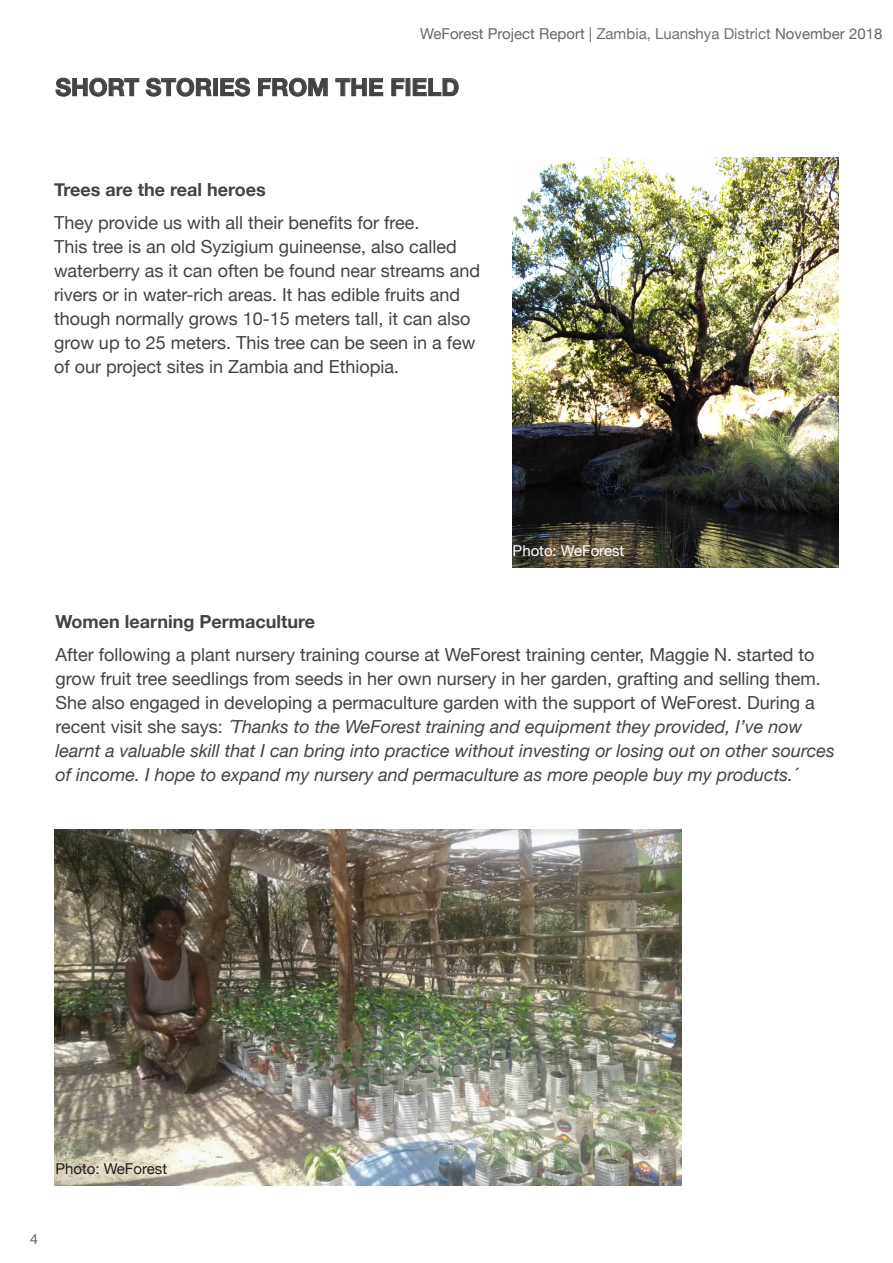
<style>
.page{position:relative;width:893px;height:1263px;background:#fff}
.page>*{position:absolute;margin:0;border:0;box-sizing:border-box;transform-origin:0 0}
.t1{font:700 24px "Helvetica Neue";color:#434343}
.t2{font:18px/24px "Helvetica Neue";color:#434343}
.t3{font:700 18px "Helvetica Neue";color:#434343}
.t4{font:15px "Helvetica Neue";color:#666}
.t5{font:15px "Helvetica Neue";color:#231f20}
.t6{font:15px "Helvetica Neue";color:#fff}
.t7{font:15px "Myriad Pro";color:#666}
.s1{color:#717077}
.s2{font-style:italic}
</style>
<div class="page">
<svg style="left:55px;top:77px;width:85px;height:20px"></svg>
<svg style="left:146px;top:77px;width:66px;height:20px"></svg>
<div style="left:213px;top:78px;width:5px;height:18px;border:1px solid #434343"></div>
<svg style="left:220px;top:77px;width:30px;height:20px"></svg>
<svg style="left:258px;top:77px;width:70px;height:20px"></svg>
<svg style="left:335px;top:78px;width:48px;height:18px"></svg>
<svg style="left:391px;top:78px;width:14px;height:18px"></svg>
<svg style="left:412px;top:78px;width:47px;height:18px"></svg>
<img style="left:54px;top:829px;width:628px;height:356px">
<img style="left:513px;top:157px;width:326px;height:410px">
<p class="t4" style="left:420px;top:23px;width:464px">WeForest Project Report | <span class="s1">Zambia, Luanshya District</span> November 2018</p>
<p class="t1" style="left:56px;top:68px;width:405px">SHORT STORIES FROM THE FIELD</p>
<p class="t3" style="left:54px;top:176px;width:213px">Trees are the real heroes</p>
<p class="t2" style="left:54px;top:211px;width:428px">They provide us with all their benefits for free.<br>This tree is an old Syzigium guineense, also called waterberry as it can often be found near streams and rivers or in water-rich areas. It has edible fruits and though normally grows 10-15 meters tall, it can also grow up to 25 meters. This tree can be seen in a few of our project sites in Zambia and Ethiopia.</p>
<p class="t6" style="left:513px;top:540px;width:113px">Photo: WeForest</p>
<p class="t3" style="left:56px;top:608px;width:261px">Women learning Permaculture</p>
<p class="t2" style="left:56px;top:643px;width:781px">After following a plant nursery training course at WeForest training center, Maggie N. started to grow fruit tree seedlings from seeds in her own nursery in her garden, grafting and selling them.<br>She also engaged in developing a permaculture garden with the support of WeForest. During a recent visit she says: <span class="s2">´Thanks to the WeForest training and equipment they provided, I’ve now learnt a valuable skill that I can bring into practice without investing or losing out on other sources of income. I hope to expand my nursery and permaculture as more people buy my products.´</span></p>
<p class="t5" style="left:56px;top:1158px;width:113px">Photo: WeForest</p>
<p class="t7" style="left:30px;top:1229px;width:9px">4</p>
</div>
